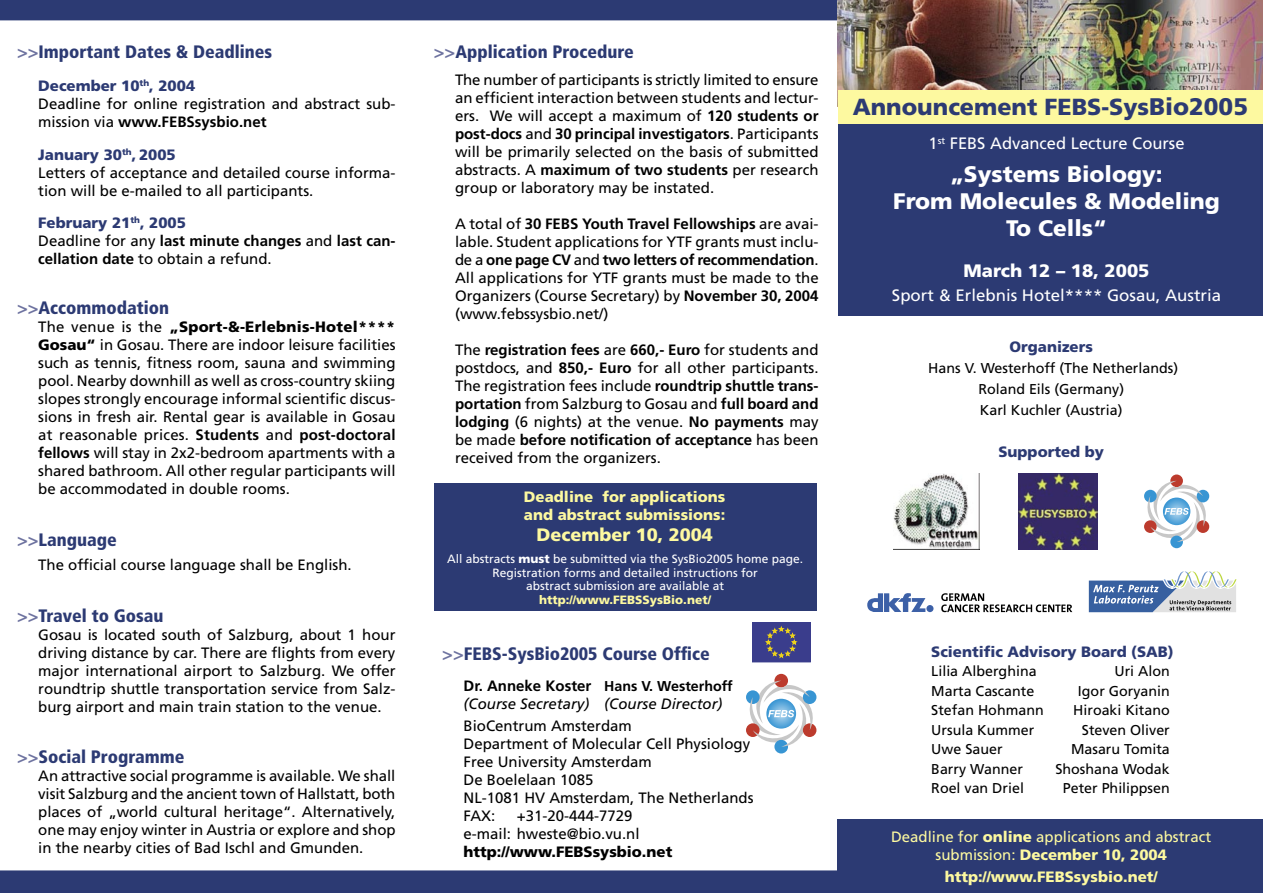
<style>
.page{position:relative;width:1263px;height:893px;background:#fff}
.page>*{position:absolute;margin:0;border:0;box-sizing:border-box;transform-origin:0 0}
.t1{font:900 23.25px "Frutiger";color:#2c3a73}
.t2{font:900 22.5px "Frutiger";color:#fff}
.t3{font:900 condensed 18px "Frutiger";color:#2c3a73}
.t4{font:900 18px "Frutiger";color:#fff}
.t5{font:900 18px "Frutiger";color:#fdf9a0}
.t6{font:16.5px "Frutiger";color:#fff}
.t7{font:15px/18px "Frutiger";color:#000;text-align:justify}
.t8{font:900 15px "Frutiger";color:#2c3a73}
.t9{font:900 15px "Frutiger";color:#fdf9a0}
.t10{font:700 15px/18px "Frutiger";color:#000}
.t11{font:15px "Frutiger";color:#fdf9a0}
.t12{font:italic 15px "Frutiger";color:#000}
.t13{font:900 15px "Frutiger";color:#000}
.t14{font:14.25px "Frutiger";color:#000}
.t15{font:700 14.25px "Frutiger";color:#000}
.t16{font:12px/13.5px "Frutiger";color:#fff;text-align:center}
.t17{font:900 12px "Frutiger";color:#fdf9a0}
.s1{color:#6e73a0}
.s2{font-weight:700}
.s3{font-weight:400}
.s4{font-weight:900}
.s5{font-size:15px}
.s6{font-size:24px}
</style>
<div class="page">
<div style="left:0;top:870px;width:838px;height:23px;background:#2c3a73"></div>
<div style="left:0;top:0;width:838px;height:20px;background:#2c3a73"></div>
<div style="left:838px;top:0;width:425px;height:316px;background:#2c3a73"></div>
<img style="left:838px;top:0;width:425px;height:90px">
<div style="left:774px;top:674px;width:14px;height:13px;background:#bc3b2d;border-radius:50%"></div>
<div style="left:774px;top:740px;width:14px;height:13px;background:#3895d3;border-radius:50%"></div>
<svg style="left:746px;top:681px;width:70px;height:66px"></svg>
<div style="left:838px;top:819px;width:425px;height:74px;background:#2c3a73"></div>
<div style="left:434px;top:483px;width:382px;height:127px;background:#2c3a73"></div>
<img style="left:893px;top:473px;width:87px;height:77px">
<img style="left:1018px;top:473px;width:79px;height:76px">
<div style="left:752px;top:623px;width:58px;height:39px;background:#3a3d8c"></div>
<svg style="left:766px;top:627px;width:31px;height:31px"></svg>
<svg style="left:1170px;top:474px;width:13px;height:13px"></svg>
<div style="left:1170px;top:536px;width:13px;height:12px;background:#3895d3;border-radius:50%"></div>
<svg style="left:1144px;top:481px;width:65px;height:61px"></svg>
<svg style="left:1089px;top:571px;width:148px;height:41px"></svg>
<div style="left:838px;top:90px;width:425px;height:34px;background:#fdf9a0"></div>
<svg style="left:941px;top:593px;width:131px;height:19px"></svg>
<div style="left:926px;top:605px;width:7px;height:7px;background:#3c60a7;border-radius:50%"></div>
<svg style="left:867px;top:593px;width:58px;height:19px"></svg>
<p class="t3" style="left:17px;top:41px;width:257px"><span class="s1">&gt;&gt;</span>Important Dates &amp; Deadlines</p>
<p class="t8" style="left:38px;top:77px;width:158px">December 10<sup>th</sup>, 2004</p>
<p class="t7" style="left:38px;top:95px;width:359px">Deadline for online registration and abstract sub&shy;mission via <span class="s2">www.FEBSsysbio.net</span></p>
<p class="t8" style="left:38px;top:145px;width:139px">January 30<sup>th</sup>, 2005</p>
<p class="t7" style="left:38px;top:163px;width:359px">Letters of acceptance and detailed course informa&shy;tion will be e-mailed to all participants.</p>
<p class="t8" style="left:38px;top:214px;width:149px">February 21<sup>th</sup>, 2005</p>
<p class="t10" style="left:38px;top:232px;width:359px"><span class="s3">Deadline for any</span> last minute changes <span class="s3">and</span> last can&shy;cellation date <span class="s3">to obtain a refund.</span></p>
<p class="t3" style="left:17px;top:297px;width:154px"><span class="s1">&gt;&gt;</span>Accommodation</p>
<p class="t7" style="left:38px;top:318px;width:359px">The venue is the <span class="s4">„Sport-&amp;-Erlebnis-Hotel**** Gosau“</span> in Gosau. There are indoor leisure facilities such as tennis, fitness room, sauna and swimming pool. Nearby downhill as well as cross-country skiing slopes strongly encourage informal scientific discus&shy;sions in fresh air. Rental gear is available in Gosau at reasonable prices. <span class="s2">Students</span> and <span class="s2">post-doctoral fellows</span> will stay in 2x2-bedroom apartments with a shared bathroom. All other regular participants will be accommodated in double rooms.</p>
<p class="t3" style="left:17px;top:529px;width:101px"><span class="s1">&gt;&gt;</span>Language</p>
<p class="t7" style="left:38px;top:556px;width:315px">The official course language shall be English.</p>
<p class="t3" style="left:17px;top:605px;width:148px"><span class="s1">&gt;&gt;</span>Travel to Gosau</p>
<p class="t7" style="left:38px;top:626px;width:359px">Gosau is located south of Salzburg, about 1 hour driving distance by car. There are flights from every major international airport to Salzburg. We offer roundtrip shuttle transportation service from Salz&shy;burg airport and main train station to the venue.</p>
<p class="t3" style="left:17px;top:746px;width:169px"><span class="s1">&gt;&gt;</span>Social Programme</p>
<p class="t7" style="left:38px;top:767px;width:359px">An attractive social programme is available. We shall visit Salzburg and the ancient town of Hallstatt, both places of „world cultural heritage“. Alternatively, one may enjoy winter in Austria or explore and shop in the nearby cities of Bad Ischl and Gmunden.</p>
<p class="t3" style="left:434px;top:41px;width:201px"><span class="s1">&gt;&gt;</span>Application Procedure</p>
<p class="t7" style="left:455px;top:70px;width:365px">The number of participants is strictly limited to ensure an efficient interaction between students and lectur&shy;ers. We will accept a maximum of <span class="s2">120 students or post-docs</span> and <span class="s2">30 principal investigators</span>. Participants will be primarily selected on the basis of submitted abstracts. A <span class="s2">maximum of two students</span> per research group or laboratory may be instated.</p>
<p class="t7" style="left:455px;top:214px;width:365px">A total of <span class="s2">30 FEBS Youth Travel Fellowships</span> are avai&shy;lable. Student applications for YTF grants must inclu&shy;de a <span class="s2">one page CV</span> and <span class="s2">two letters of recommendation</span>.<br>All applications for YTF grants must be made to the Organizers (Course Secretary) by <span class="s2">November 30, 2004 </span>(www.febssysbio.net/)</p>
<p class="t7" style="left:455px;top:340px;width:365px">The <span class="s2">registration fees</span> are <span class="s2">660,- Euro</span> for students and postdocs, and <span class="s2">850,- Euro</span> for all other participants.<br>The registration fees include <span class="s2">roundtrip shuttle trans&shy;portation</span> from Salzburg to Gosau and <span class="s2">full board and lodging</span> (6 nights) at the venue. <span class="s2">No payments</span> may be made <span class="s2">before notification of acceptance</span> has been received from the organizers.</p>
<p class="t9" style="left:524px;top:487px;width:203px">Deadline for applications</p>
<p class="t9" style="left:524px;top:505px;width:203px">and abstract submissions:</p>
<p class="t5" style="left:536px;top:524px;width:178px">December 10, 2004</p>
<p class="t16" style="left:447px;top:552px;width:358px">All abstracts <span class="s4">must</span> be submitted via the SysBio2005 home page.<br>Registration forms and detailed instructions for</p>
<p class="t16" style="left:526px;top:579px;width:200px">abstract submission are available at</p>
<p class="t17" style="left:539px;top:592px;width:173px">http://www.FEBSSysBio.net/</p>
<p class="t3" style="left:442px;top:643px;width:269px"><span class="s1">&gt;&gt;</span>FEBS-SysBio2005 Course Office</p>
<p class="t15" style="left:463px;top:677px;width:271px"><span class="s5">Dr. Anneke Koster</span> Hans V. Westerhoff</p>
<p class="t12" style="left:463px;top:695px;width:261px">(Course Secretary) (Course Director)</p>
<p class="t7" style="left:463px;top:716px;width:170px">BioCentrum Amsterdam</p>
<p class="t7" style="left:463px;top:734px;width:288px">Department of Molecular Cell Physiology</p>
<p class="t7" style="left:463px;top:752px;width:190px">Free University Amsterdam</p>
<p class="t7" style="left:463px;top:770px;width:132px">De Boelelaan 1085</p>
<p class="t7" style="left:463px;top:788px;width:292px">NL-1081 HV Amsterdam, The Netherlands</p>
<p class="t7" style="left:463px;top:806px;width:33px">FAX:</p>
<p class="t7" style="left:517px;top:806px;width:117px">+31-20-444-7729</p>
<p class="t7" style="left:463px;top:824px;width:178px">e-mail: hweste@bio.vu.nl</p>
<p class="t13" style="left:463px;top:842px;width:210px">http://www.FEBSsysbio.net</p>
<p class="t1" style="left:853px;top:93px;width:397px">Announcement FEBS-Sys<span class="s6">Bio2005</span></p>
<p class="t6" style="left:928px;top:134px;width:257px">1<sup>st</sup> FEBS Advanced Lecture Course</p>
<p class="t2" style="left:950px;top:161px;width:214px">„Systems Biology:</p>
<p class="t2" style="left:893px;top:188px;width:328px">From Molecules &amp; Modeling</p>
<p class="t2" style="left:1006px;top:215px;width:102px">To Cells“</p>
<p class="t4" style="left:963px;top:260px;width:187px">March 12 – 18, 2005</p>
<p class="t6" style="left:892px;top:286px;width:331px">Sport &amp; Erlebnis Hotel**** Gosau, Austria</p>
<p class="t8" style="left:1009px;top:337px;width:85px">Organizers</p>
<p class="t14" style="left:928px;top:359px;width:251px">Hans V. Westerhoff (The Netherlands)</p>
<p class="t14" style="left:978px;top:380px;width:147px">Roland Eils (Germany)</p>
<p class="t14" style="left:980px;top:401px;width:144px">Karl Kuchler (Austria)</p>
<p class="t8" style="left:998px;top:442px;width:107px">Supported by</p>
<p class="t8" style="left:931px;top:642px;width:244px">Scientific Advisory Board (SAB)</p>
<p class="t14" style="left:931px;top:663px;width:107px">Lilia Alberghina</p>
<p class="t14" style="left:1114px;top:663px;width:57px">Uri Alon</p>
<p class="t14" style="left:931px;top:682px;width:104px">Marta Cascante</p>
<p class="t14" style="left:1078px;top:682px;width:93px">Igor Goryanin</p>
<p class="t14" style="left:931px;top:702px;width:114px">Stefan Hohmann</p>
<p class="t14" style="left:1073px;top:702px;width:98px">Hiroaki Kitano</p>
<p class="t14" style="left:931px;top:721px;width:104px">Ursula Kummer</p>
<p class="t14" style="left:1082px;top:721px;width:89px">Steven Oliver</p>
<p class="t14" style="left:931px;top:741px;width:73px">Uwe Sauer</p>
<p class="t14" style="left:1071px;top:741px;width:100px">Masaru Tomita</p>
<p class="t14" style="left:931px;top:760px;width:93px">Barry Wanner</p>
<p class="t14" style="left:1055px;top:760px;width:116px">Shoshana Wodak</p>
<p class="t14" style="left:931px;top:780px;width:94px">Roel van Driel</p>
<p class="t14" style="left:1063px;top:780px;width:108px">Peter Philippsen</p>
<p class="t11" style="left:891px;top:828px;width:322px">Deadline for <span class="s4">online</span> applications and abstract</p>
<p class="t9" style="left:935px;top:846px;width:233px"><span class="s3">submission:</span> December 10, 2004</p>
<p class="t9" style="left:945px;top:868px;width:214px">http://www.FEBSsysbio.net/</p>
</div>
